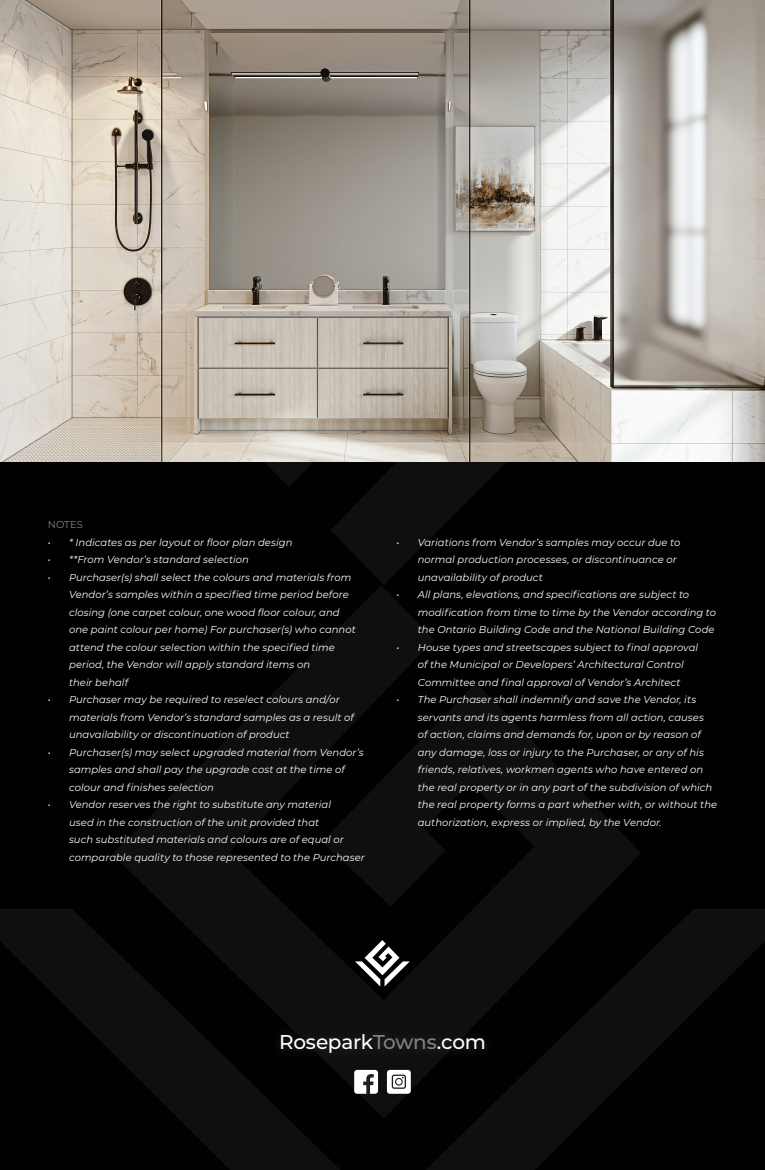
<style>
.page{position:relative;width:765px;height:1170px;background:#010101}
.page>*{position:absolute;margin:0;border:0;box-sizing:border-box;transform-origin:0 0}
.t1{font:500 20px "Montserrat";letter-spacing:-.01em;color:#fff}
.t2{font:italic 10px/17.5px "Montserrat";letter-spacing:.005em;color:#fff}
.t3{font:10px "Montserrat";letter-spacing:.01em;color:#808285}
.s1{color:#808285}
</style>
<div class="page">
<svg style="left:113px;top:586px;width:528px;height:532px"></svg>
<svg style="left:0;top:909px;width:351px;height:261px"></svg>
<svg style="left:415px;top:909px;width:350px;height:261px"></svg>
<svg style="left:124px;top:461px;width:529px;height:123px"></svg>
<svg style="left:355px;top:940px;width:55px;height:47px"></svg>
<div style="left:270px;top:1024px;width:226px;height:40px;background:#231f20;opacity:.44"></div>
<div style="left:387px;top:1070px;width:24px;height:24px;background:#fff;border-radius:3px"></div>
<div style="left:354px;top:1070px;width:24px;height:24px;background:#fff;border-radius:3px"></div>
<svg style="left:392px;top:1075px;width:14px;height:14px"></svg>
<svg style="left:363px;top:1074px;width:11px;height:20px"></svg>
<img style="left:0;top:0;width:765px;height:461px">
<p class="t3" style="left:48px;top:518px;width:37px">NOTES</p>
<p class="t2" style="left:48px;top:533px;width:246px">• * Indicates as per layout or floor plan design</p>
<p class="t2" style="left:48px;top:550px;width:203px">• **From Vendor’s standard selection</p>
<p class="t2" style="left:69px;top:568px;width:288px;text-indent:-21px">• Purchaser(s) shall select the colours and materials from Vendor’s samples within a specified time period before closing (one carpet colour, one wood floor colour, and one paint colour per home) For purchaser(s) who cannot attend the colour selection within the specified time period, the Vendor will apply standard items on<br>their behalf</p>
<p class="t2" style="left:69px;top:690px;width:286px;text-indent:-21px">• Purchaser may be required to reselect colours and/or materials from Vendor’s standard samples as a result of unavailability or discontinuation of product</p>
<p class="t2" style="left:69px;top:743px;width:296px;text-indent:-21px">• Purchaser(s) may select upgraded material from Vendor’s samples and shall pay the upgrade cost at the time of colour and finishes selection</p>
<p class="t2" style="left:69px;top:795px;width:297px;text-indent:-21px">• Vendor reserves the right to substitute any material<br>used in the construction of the unit provided that<br>such substituted materials and colours are of equal or comparable quality to those represented to the Purchaser</p>
<p class="t2" style="left:418px;top:533px;width:264px;text-indent:-21px">• Variations from Vendor’s samples may occur due to normal production processes, or discontinuance or unavailability of product</p>
<p class="t2" style="left:418px;top:585px;width:300px;text-indent:-21px">• All plans, elevations, and specifications are subject to modification from time to time by the Vendor according to the Ontario Building Code and the National Building Code</p>
<p class="t2" style="left:418px;top:638px;width:282px;text-indent:-21px">• House types and streetscapes subject to final approval of the Municipal or Developers’ Architectural Control<br>Committee and final approval of Vendor’s Architect</p>
<p class="t2" style="left:418px;top:690px;width:301px;text-indent:-21px">• The Purchaser shall indemnify and save the Vendor, its servants and its agents harmless from all action, causes<br>of action, claims and demands for, upon or by reason of any damage, loss or injury to the Purchaser, or any of his friends, relatives, workmen agents who have entered on the real property or in any part of the subdivision of which the real property forms a part whether with, or without the authorization, express or implied, by the Vendor.</p>
<h1 class="t1" style="left:279px;top:1028px;width:209px">Rosepark<span class="s1">Towns</span>.com</h1>
</div>
